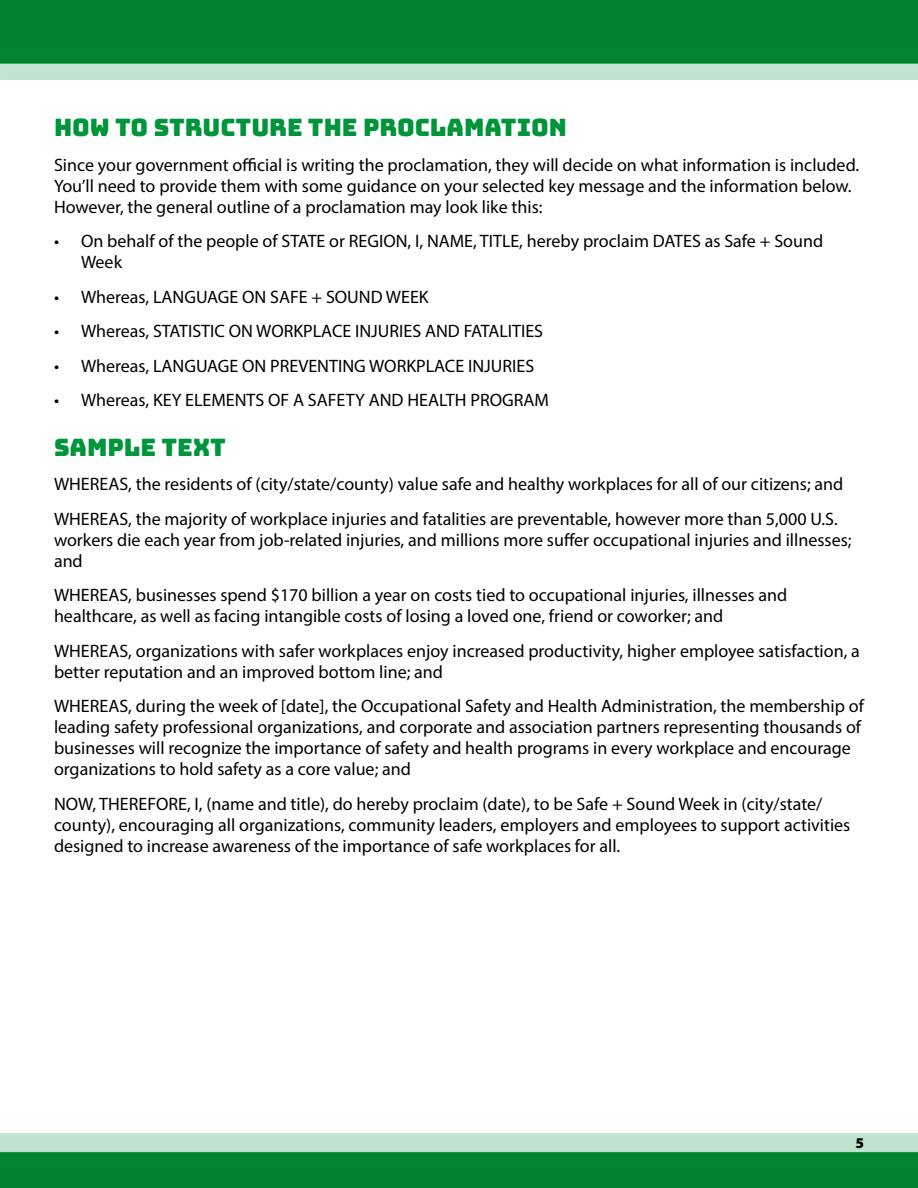
<style>
.page{position:relative;width:918px;height:1188px;background:#fff}
.page>*{position:absolute;margin:0;border:0;box-sizing:border-box;transform-origin:0 0}
.t1{font:24px "Bungee";color:#00953b}
.t2{font:18px/21px "Myriad Pro";color:#000}
.t3{font:900 15px "Myriad Pro";color:#000}
</style>
<div class="page">
<img style="left:0;top:0;width:918px;height:1188px">
<h1 class="t1" style="left:54px;top:114px;width:515px">HOW TO STRUCTURE THE PROCLAMATION</h1>
<p class="t2" style="left:54px;top:154px;width:807px">Since your government official is writing the proclamation, they will decide on what information is included.<br>You’ll need to provide them with some guidance on your selected key message and the information below.<br>However, the general outline of a proclamation may look like this:</p>
<p class="t2" style="left:81px;top:231px;width:744px;text-indent:-27px">• On behalf of the people of STATE or REGION, I, NAME, TITLE, hereby proclaim DATES as Safe + Sound<br>Week</p>
<p class="t2" style="left:54px;top:286px;width:376px">• Whereas, LANGUAGE ON SAFE + SOUND WEEK</p>
<p class="t2" style="left:54px;top:321px;width:491px">• Whereas, STATISTIC ON WORKPLACE INJURIES AND FATALITIES</p>
<p class="t2" style="left:54px;top:355px;width:482px">• Whereas, LANGUAGE ON PREVENTING WORKPLACE INJURIES</p>
<p class="t2" style="left:54px;top:390px;width:496px">• Whereas, KEY ELEMENTS OF A SAFETY AND HEALTH PROGRAM</p>
<h1 class="t1" style="left:54px;top:434px;width:173px">SAMPLE TEXT</h1>
<p class="t2" style="left:54px;top:467px;width:791px;line-height:34.5px">WHEREAS, the residents of (city/state/county) value safe and healthy workplaces for all of our citizens; and<br>WHEREAS, the majority of workplace injuries and fatalities are preventable, however more than 5,000 U.S.</p>
<p class="t2" style="left:54px;top:529px;width:799px">workers die each year from job-related injuries, and millions more suffer occupational injuries and illnesses; and</p>
<p class="t2" style="left:54px;top:585px;width:735px">WHEREAS, businesses spend $170 billion a year on costs tied to occupational injuries, illnesses and healthcare, as well as facing intangible costs of losing a loved one, friend or coworker; and</p>
<p class="t2" style="left:54px;top:640px;width:807px">WHEREAS, organizations with safer workplaces enjoy increased productivity, higher employee satisfaction, a better reputation and an improved bottom line; and</p>
<p class="t2" style="left:54px;top:696px;width:812px">WHEREAS, during the week of [date], the Occupational Safety and Health Administration, the membership of leading safety professional organizations, and corporate and association partners representing thousands of businesses will recognize the importance of safety and health programs in every workplace and encourage organizations to hold safety as a core value; and</p>
<p class="t2" style="left:54px;top:793px;width:798px">NOW, THEREFORE, I, (name and title), do hereby proclaim (date), to be Safe + Sound Week in (city/state/ county), encouraging all organizations, community leaders, employers and employees to support activities designed to increase awareness of the importance of safe workplaces for all.</p>
<p class="t3" style="left:855px;top:1133px;width:10px">5</p>
</div>
